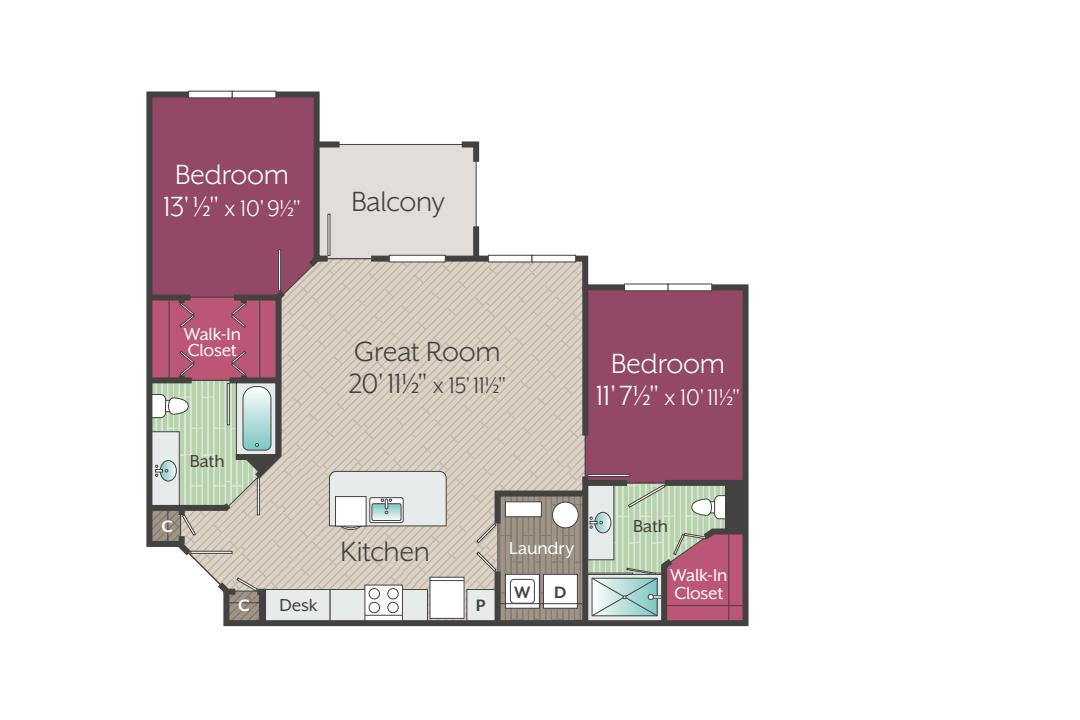
<style>
.page{position:relative;width:1080px;height:720px;background:#fff}
.page>*{position:absolute;margin:0;border:0;box-sizing:border-box;transform-origin:0 0}
.t1{font:32px "Mr Eaves XL San OT";letter-spacing:-.015em;color:#444141}
.t2{font:32px "Mr Eaves XL San OT";letter-spacing:-.01em;color:#fff}
.t3{font:26px "Mr Eaves XL San OT";letter-spacing:-.015em;color:#fff}
.t4{font:26px "Mr Eaves XL San OT";color:#444141}
.t5{font:20px/16px "Mr Eaves XL San OT";letter-spacing:-.015em;color:#fff}
.t6{font:20px "Mr Eaves XL San OT";letter-spacing:-.01em;color:#444141}
.t7{font:700 19px "Mr Eaves XL San OT";color:#444141}
.t8{font:700 19px "Mr Eaves XL San OT";color:#fff}
.s1{font-size:32px}
</style>
<div class="page">
<div style="left:316px;top:144px;width:161px;height:115px;background:#e2ddd8;border:1px solid #444141"></div>
<div style="left:316px;top:141px;width:24px;height:6px;background:#444141"></div>
<svg style="left:456px;top:141px;width:24px;height:27px"></svg>
<div style="left:473px;top:226px;width:6px;height:33px;background:#444141"></div>
<svg style="left:211px;top:253px;width:538px;height:374px;background:#c3abab"></svg>
<svg style="left:146px;top:90px;width:188px;height:472px;background:#a67785"></svg>
<div style="left:226px;top:589px;width:9px;height:6px;background:#444141"></div>
<div style="left:582px;top:287px;width:6px;height:149px;background:#444141"></div>
<svg style="left:303px;top:251px;width:22px;height:22px"></svg>
<div style="left:179px;top:536px;width:6px;height:8px;background:#444141"></div>
<hr style="left:328px;top:214px;width:2px;height:42px;background:#fff">
<div style="left:278px;top:249px;width:3px;height:42px;background:#fff;border:1px solid #444141"></div>
<div style="left:588px;top:474px;width:41px;height:3px;background:#fff;border:1px solid #444141"></div>
<svg style="left:476px;top:476px;width:273px;height:151px;background:#a99d99"></svg>
<svg style="left:236px;top:577px;width:33px;height:50px;background:#918a83"></svg>
<svg style="left:146px;top:284px;width:145px;height:252px;background:#af9797"></svg>
<div style="left:191px;top:551px;width:41px;height:3px;background:#fff;border:1px solid #444141"></div>
<div style="left:188px;top:91px;width:45px;height:7px;background:#fff;border:1px solid #444141"></div>
<div style="left:232px;top:91px;width:44px;height:7px;background:#fff;border:1px solid #444141"></div>
<div style="left:488px;top:255px;width:44px;height:7px;background:#fff;border:1px solid #444141"></div>
<div style="left:389px;top:255px;width:57px;height:7px;background:#fff;border:1px solid #444141"></div>
<div style="left:532px;top:255px;width:44px;height:7px;background:#fff;border:1px solid #444141"></div>
<div style="left:625px;top:284px;width:43px;height:7px;background:#fff"></div>
<div style="left:624px;top:284px;width:44px;height:7px;border:1px solid #444141"></div>
<div style="left:668px;top:284px;width:44px;height:7px;background:#fff"></div>
<div style="left:668px;top:284px;width:44px;height:7px;border:1px solid #444141"></div>
<h1 class="t2" style="left:175px;top:156px;width:116px">Bedroom</h1>
<h2 class="t3" style="left:163px;top:194px;width:140px"><span class="s1">13'½"</span> x 10'9½"</h2>
<h1 class="t1" style="left:351px;top:183px;width:95px">Balcony</h1>
<p class="t5" style="left:184px;top:326px;width:59px">Walk-In<br>Closet</p>
<h1 class="t1" style="left:354px;top:334px;width:148px">Great Room</h1>
<h2 class="t4" style="left:349px;top:371px;width:159px"><span class="s1">20'11½"</span> x 15'11½"</h2>
<p class="t6" style="left:190px;top:451px;width:36px">Bath</p>
<p class="t8" style="left:162px;top:515px;width:13px">C</p>
<h1 class="t1" style="left:341px;top:533px;width:91px">Kitchen</h1>
<p class="t8" style="left:238px;top:595px;width:13px">C</p>
<p class="t6" style="left:280px;top:594px;width:40px">Desk</p>
<p class="t7" style="left:476px;top:595px;width:11px">P</p>
<p class="t5" style="left:509px;top:540px;width:66px">Laundry</p>
<p class="t7" style="left:514px;top:582px;width:18px">W</p>
<p class="t7" style="left:554px;top:582px;width:14px">D</p>
<h1 class="t2" style="left:611px;top:346px;width:116px">Bedroom</h1>
<h2 class="t3" style="left:596px;top:383px;width:146px"><span class="s1">11'7½"</span> x 10'11½"</h2>
<p class="t6" style="left:633px;top:515px;width:36px">Bath</p>
<p class="t5" style="left:670px;top:566px;width:59px;line-height:18px">Walk-In<br>Closet</p>
</div>
